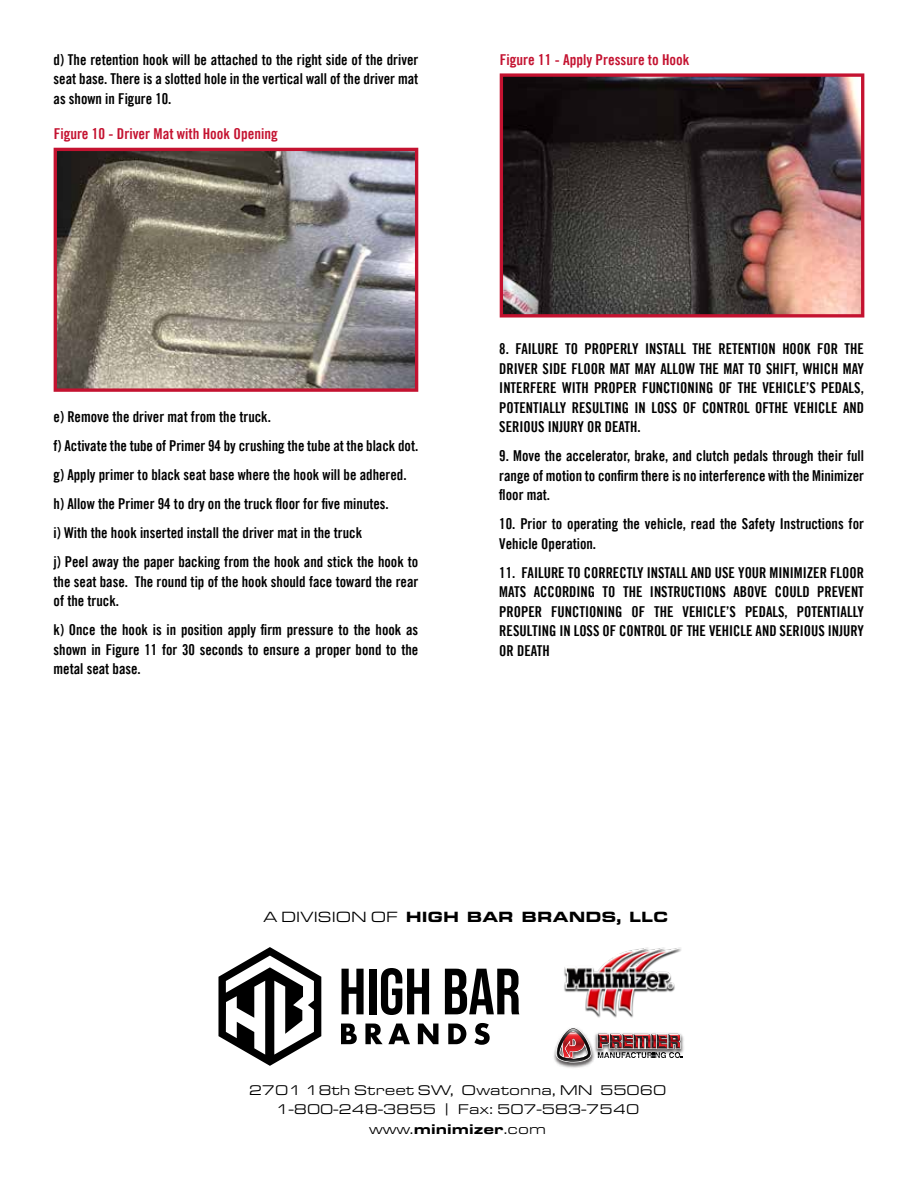
<style>
.page{position:relative;width:918px;height:1188px;background:#fff}
.page>*{position:absolute;margin:0;border:0;box-sizing:border-box;transform-origin:0 0}
.t1{font:900 15.3px "Eurostile Ext";color:#000}
.t2{font:15px/19.5px "Trade Gothic LT Bold Cond Twenty";color:#000;text-align:justify}
.t3{font:15px "Trade Gothic LT Bold Cond Twenty";color:#c41230}
.t4{font:14.55px/19.5px "Eurostile Ext";color:#000;text-align:center}
.s1{font-weight:400}
.s2{font-weight:900}
</style>
<div class="page">
<img style="left:554px;top:1047px;width:37px;height:21px">
<img style="left:682px;top:1035px;width:2px;height:18px">
<svg style="left:556px;top:1028px;width:126px;height:35px"></svg>
<img style="left:564px;top:947px;width:117px;height:71px">
<svg style="left:342px;top:969px;width:22px;height:45px"></svg>
<div style="left:369px;top:969px;width:7px;height:45px;background:#000"></div>
<svg style="left:381px;top:968px;width:48px;height:47px"></svg>
<svg style="left:445px;top:969px;width:74px;height:45px"></svg>
<svg style="left:341px;top:1024px;width:16px;height:20px"></svg>
<svg style="left:365px;top:1024px;width:45px;height:20px"></svg>
<svg style="left:418px;top:1024px;width:20px;height:20px"></svg>
<svg style="left:448px;top:1024px;width:18px;height:20px"></svg>
<svg style="left:474px;top:1023px;width:16px;height:22px"></svg>
<svg style="left:218px;top:947px;width:103px;height:119px"></svg>
<img style="left:58px;top:152px;width:356px;height:236px">
<div style="left:54px;top:148px;width:364px;height:244px;border:3px solid #c41230"></div>
<img style="left:504px;top:77px;width:356px;height:237px">
<div style="left:500px;top:73px;width:364px;height:245px;border:3px solid #c41230"></div>
<p class="t2" style="left:54px;top:50px;width:366px">d) The retention hook will be attached to the right side of the driver seat base. There is a slotted hole in the vertical wall of the driver mat as shown in Figure 10.</p>
<p class="t3" style="left:54px;top:125px;width:226px">Figure 10 - Driver Mat with Hook Opening</p>
<p class="t2" style="left:54px;top:402px;width:366px;line-height:29px;text-align:left">e) Remove the driver mat from the truck.<br>f) Activate the tube of Primer 94 by crushing the tube at the black dot. g) Apply primer to black seat base where the hook will be adhered. h) Allow the Primer 94 to dry on the truck floor for five minutes.<br>i) With the hook inserted install the driver mat in the truck<br>j) Peel away the paper backing from the hook and stick the hook to</p>
<p class="t2" style="left:54px;top:571px;width:366px">the seat base. The round tip of the hook should face toward the rear of the truck.</p>
<p class="t2" style="left:54px;top:620px;width:366px">k) Once the hook is in position apply firm pressure to the hook as shown in Figure 11 for 30 seconds to ensure a proper bond to the metal seat base.</p>
<p class="t3" style="left:500px;top:50px;width:191px">Figure 11 - Apply Pressure to Hook</p>
<p class="t2" style="left:499px;top:339px;width:366px">8. FAILURE TO PROPERLY INSTALL THE RETENTION HOOK FOR THE DRIVER SIDE FLOOR MAT MAY ALLOW THE MAT TO SHIFT, WHICH MAY INTERFERE WITH PROPER FUNCTIONING OF THE VEHICLE’S PEDALS, POTENTIALLY RESULTING IN LOSS OF CONTROL OFTHE VEHICLE AND SERIOUS INJURY OR DEATH.</p>
<p class="t2" style="left:499px;top:446px;width:366px">9. Move the accelerator, brake, and clutch pedals through their full range of motion to confirm there is no interference with the Minimizer floor mat.</p>
<p class="t2" style="left:499px;top:514px;width:366px">10. Prior to operating the vehicle, read the Safety Instructions for<br>Vehicle Operation.</p>
<p class="t2" style="left:499px;top:563px;width:366px">11. FAILURE TO CORRECTLY INSTALL AND USE YOUR MINIMIZER FLOOR MATS ACCORDING TO THE INSTRUCTIONS ABOVE COULD PREVENT PROPER FUNCTIONING OF THE VEHICLE’S PEDALS, POTENTIALLY RESULTING IN LOSS OF CONTROL OF THE VEHICLE AND SERIOUS INJURY OR DEATH</p>
<p class="t1" style="left:264px;top:905px;width:406px"><span class="s1">A DIVISION OF</span> HIGH BAR BRANDS, LLC</p>
<p class="t4" style="left:249px;top:1079px;width:419px">2701 18th Street SW, Owatonna, MN 55060<br>1-800-248-3855 | Fax: 507-583-7540 www.<span class="s2">minimizer</span>.com</p>
</div>
